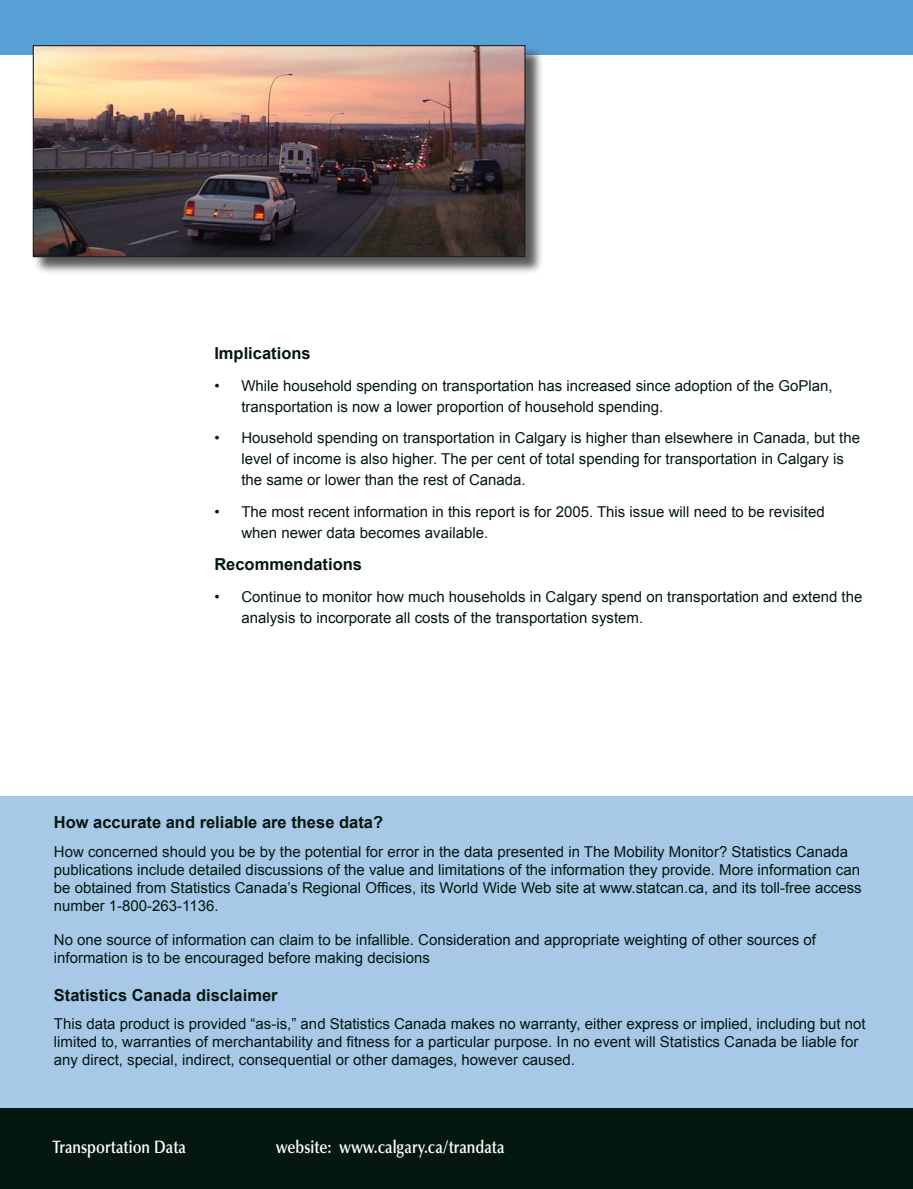
<style>
.page{position:relative;width:913px;height:1189px;background:#fff}
.page>*{position:absolute;margin:0;border:0;box-sizing:border-box;transform-origin:0 0}
.Contact_Info{font:600 18px "Optima";color:#fff;scale:.83 1}
.Body_Bold{font:700 16.5px "Arial";color:#041711}
.Body_narrow{font:15px/18px "Arial";color:#041711}
.Body_bullet{font:15px/21px "Arial";color:#041711}
</style>
<div class="page">
<div style="left:0;top:0;width:913px;height:54px;background:#56a0d5"></div>
<div style="left:0;top:795px;width:913px;height:314px;background:#a8c8e7"></div>
<div style="left:0;top:1107px;width:913px;height:81px;background:#041711"></div>
<div style="left:32px;top:44px;width:513px;height:232px;background:#231f20;opacity:.75"></div>
<img style="left:35px;top:47px;width:488px;height:208px">
<div style="left:33px;top:45px;width:492px;height:212px;border:1px solid #231f20"></div>
<p class="Body_Bold" style="left:214px;top:342px;width:98px">Implications</p>
<p class="Body_bullet" style="left:241px;top:375px;width:593px;text-indent:-27px">• While household spending on transportation has increased since adoption of the GoPlan, transportation is now a lower proportion of household spending.</p>
<p class="Body_bullet" style="left:241px;top:427px;width:620px;text-indent:-27px">• Household spending on transportation in Calgary is higher than elsewhere in Canada, but the level of income is also higher. The per cent of total spending for transportation in Calgary is the same or lower than the rest of Canada.</p>
<p class="Body_bullet" style="left:241px;top:501px;width:585px;text-indent:-27px">• The most recent information in this report is for 2005. This issue will need to be revisited when newer data becomes available.</p>
<p class="Body_Bold" style="left:214px;top:553px;width:149px">Recommendations</p>
<p class="Body_bullet" style="left:241px;top:586px;width:622px;text-indent:-27px">• Continue to monitor how much households in Calgary spend on transportation and extend the analysis to incorporate all costs of the transportation system.</p>
<p class="Body_Bold" style="left:54px;top:811px;width:331px">How accurate and reliable are these data?</p>
<p class="Body_narrow" style="left:54px;top:842px;width:809px">How concerned should you be by the potential for error in the data presented in The Mobility Monitor? Statistics Canada publications include detailed discussions of the value and limitations of the information they provide. More information can be obtained from Statistics Canada’s Regional Offices, its World Wide Web site at www.statcan.ca, and its toll-free access number 1-800-263-1136.</p>
<p class="Body_narrow" style="left:54px;top:930px;width:764px">No one source of information can claim to be infallible. Consideration and appropriate weighting of other sources of information is to be encouraged before making decisions</p>
<p class="Body_Bold" style="left:54px;top:983px;width:225px">Statistics Canada disclaimer</p>
<p class="Body_narrow" style="left:54px;top:1014px;width:813px">This data product is provided “as-is,” and Statistics Canada makes no warranty, either express or implied, including but not limited to, warranties of merchantability and fitness for a particular purpose. In no event will Statistics Canada be liable for any direct, special, indirect, consequential or other damages, however caused.</p>
<p class="Contact_Info" style="left:52px;top:1136px;width:163px">Transportation Data</p>
<p class="Contact_Info" style="left:276px;top:1136px;width:277px">website: www.calgary.ca/trandata</p>
</div>
